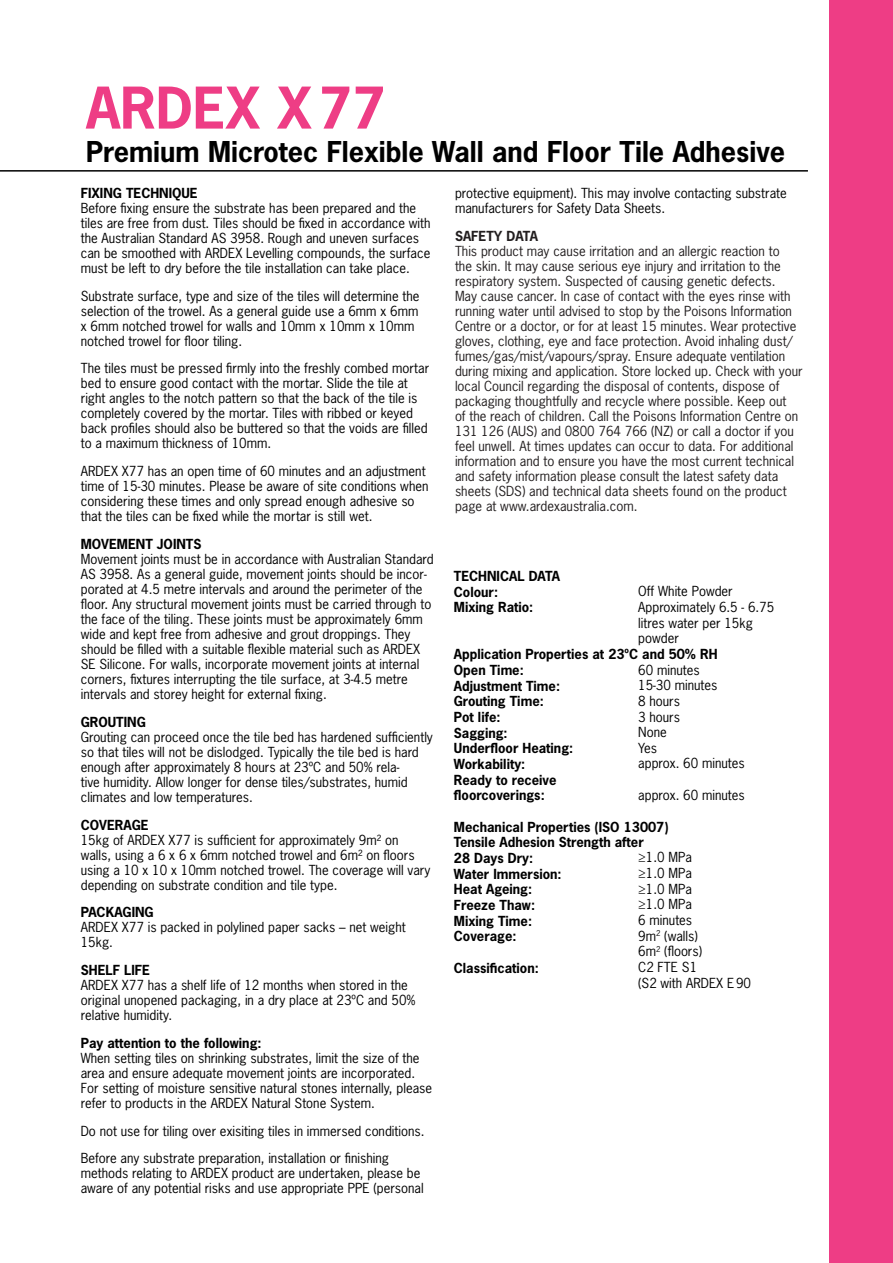
<style>
.page{position:relative;width:893px;height:1263px;background:#fff}
.page>*{position:absolute;margin:0;border:0;box-sizing:border-box;transform-origin:0 0}
.t1{font:700 54px "News Gothic Std";color:#ee3d85}
.t2{font:700 27px "News Gothic Std";color:#000}
.t3{font:13.05px/15px "News Gothic Std";color:#000}
.t4{font:13.05px/15px "News Gothic Std";color:#221e1f}
.t5{font:700 13.05px/15.6px "News Gothic Std";color:#000}
.t6{font:700 13.05px "News Gothic Std";color:#221e1f}
</style>
<div class="page">
<hr style="left:0;top:170px;width:808px;height:2px;background:#000">
<div style="left:829px;top:0;width:64px;height:1263px;background:#ee3d85"></div>
<h1 class="t1" style="left:86px;top:72px;width:301px">ARDEX X77</h1>
<h2 class="t2" style="left:86px;top:133px;width:701px">Premium Microtec Flexible Wall and Floor Tile Adhesive</h2>
<p class="t5" style="left:81px;top:185px;width:119px">FIXING TECHNIQUE</p>
<p class="t3" style="left:81px;top:200px;width:351px">Before fixing ensure the substrate has been prepared and the tiles are free from dust. Tiles should be fixed in accordance with the Australian Standard AS 3958. Rough and uneven surfaces can be smoothed with ARDEX Levelling compounds, the surface must be left to dry before the tile installation can take place.</p>
<p class="t3" style="left:81px;top:288px;width:340px">Substrate surface, type and size of the tiles will determine the selection of the trowel. As a general guide use a 6mm x 6mm x 6mm notched trowel for walls and 10mm x 10mm x 10mm notched trowel for floor tiling.</p>
<p class="t3" style="left:81px;top:361px;width:350px">The tiles must be pressed firmly into the freshly combed mortar bed to ensure good contact with the mortar. Slide the tile at right angles to the notch pattern so that the back of the tile is completely covered by the mortar. Tiles with ribbed or keyed back profiles should also be buttered so that the voids are filled to a maximum thickness of 10mm.</p>
<p class="t3" style="left:81px;top:464px;width:349px">ARDEX X77 has an open time of 60 minutes and an adjustment time of 15-30 minutes. Please be aware of site conditions when considering these times and only spread enough adhesive so that the tiles can be fixed while the mortar is still wet.</p>
<p class="t5" style="left:81px;top:536px;width:122px">MOVEMENT JOINTS</p>
<p class="t3" style="left:81px;top:551px;width:354px">Movement joints must be in accordance with Australian Standard AS 3958. As a general guide, movement joints should be incor&shy;porated at 4.5 metre intervals and around the perimeter of the floor. Any structural movement joints must be carried through to the face of the tiling. These joints must be approximately 6mm wide and kept free from adhesive and grout droppings. They should be filled with a suitable flexible material such as ARDEX SE Silicone. For walls, incorporate movement joints at internal corners, fixtures interrupting the tile surface, at 3-4.5 metre intervals and storey height for external fixing.</p>
<p class="t5" style="left:81px;top:714px;width:66px">GROUTING</p>
<p class="t3" style="left:81px;top:729px;width:354px">Grouting can proceed once the tile bed has hardened sufficiently so that tiles will not be dislodged. Typically the tile bed is hard enough after approximately 8 hours at 23ºC and 50% rela-<br>tive humidity. Allow longer for dense tiles/substrates, humid climates and low temperatures.</p>
<p class="t5" style="left:81px;top:817px;width:69px">COVERAGE</p>
<p class="t3" style="left:81px;top:832px;width:351px">15kg of ARDEX X77 is sufficient for approximately 9m² on walls, using a 6 x 6 x 6mm notched trowel and 6m² on floors using a 10 x 10 x 10mm notched trowel. The coverage will vary depending on substrate condition and tile type.</p>
<p class="t5" style="left:81px;top:904px;width:74px">PACKAGING</p>
<p class="t3" style="left:81px;top:920px;width:327px">ARDEX X77 is packed in polylined paper sacks – net weight<br>15kg.</p>
<p class="t5" style="left:81px;top:962px;width:71px">SHELF LIFE</p>
<p class="t3" style="left:81px;top:977px;width:336px">ARDEX X77 has a shelf life of 12 months when stored in the original unopened packaging, in a dry place at 23ºC and 50% relative humidity.</p>
<p class="t5" style="left:81px;top:1035px;width:182px">Pay attention to the following:</p>
<p class="t3" style="left:81px;top:1050px;width:353px">When setting tiles on shrinking substrates, limit the size of the area and ensure adequate movement joints are incorporated.<br>For setting of moisture sensitive natural stones internally, please refer to products in the ARDEX Natural Stone System.</p>
<p class="t3" style="left:81px;top:1117px;width:345px;line-height:27.8px">Do not use for tiling over exisiting tiles in immersed conditions.<br>Before any substrate preparation, installation or finishing</p>
<p class="t3" style="left:81px;top:1166px;width:344px">methods relating to ARDEX product are undertaken, please be aware of any potential risks and use appropriate PPE (personal</p>
<p class="t3" style="left:455px;top:185px;width:333px">protective equipment). This may involve contacting substrate manufacturers for Safety Data Sheets.</p>
<p class="t6" style="left:455px;top:227px;width:84px">SAFETY DATA</p>
<p class="t4" style="left:455px;top:243px;width:349px">This product may cause irritation and an allergic reaction to<br>the skin. It may cause serious eye injury and irritation to the respiratory system. Suspected of causing genetic defects.<br>May cause cancer. In case of contact with the eyes rinse with running water until advised to stop by the Poisons Information Centre or a doctor, or for at least 15 minutes. Wear protective gloves, clothing, eye and face protection. Avoid inhaling dust/ fumes/gas/mist/vapours/spray. Ensure adequate ventilation during mixing and application. Store locked up. Check with your local Council regarding the disposal of contents, dispose of packaging thoughtfully and recycle where possible. Keep out<br>of the reach of children. Call the Poisons Information Centre on 131 126 (AUS) and 0800 764 766 (NZ) or call a doctor if you feel unwell. At times updates can occur to data. For additional information and to ensure you have the most current technical and safety information please consult the latest safety data sheets (SDS) and technical data sheets found on the product page at www.ardexaustralia.com.</p>
<p class="t5" style="left:454px;top:568px;width:108px">TECHNICAL DATA<br>Colour:<br>Mixing Ratio:</p>
<p class="t5" style="left:454px;top:646px;width:265px">Application Properties at 23ºC and 50% RH<br>Open Time:<br>Adjustment Time:<br>Grouting Time:<br>Pot life:<br>Sagging:<br>Underfloor Heating:<br>Workability:<br>Ready to receive<br>floorcoverings:</p>
<p class="t5" style="left:454px;top:819px;width:216px">Mechanical Properties (ISO 13007)<br>Tensile Adhesion Strength after<br>28 Days Dry:<br>Water Immersion:<br>Heat Ageing:<br>Freeze Thaw:<br>Mixing Time:<br>Coverage:</p>
<p class="t5" style="left:454px;top:960px;width:86px">Classification:</p>
<p class="t3" style="left:638px;top:583px;width:138px;line-height:15.6px">Off White Powder<br>Approximately 6.5 - 6.75 litres water per 15kg powder</p>
<p class="t3" style="left:638px;top:662px;width:108px;line-height:15.6px">60 minutes<br>15-30 minutes<br>8 hours<br>3 hours<br>None<br>Yes<br>approx. 60 minutes</p>
<p class="t3" style="left:638px;top:787px;width:108px">approx. 60 minutes</p>
<p class="t3" style="left:638px;top:850px;width:114px;line-height:15.6px">≥1.0 MPa<br>≥1.0 MPa<br>≥1.0 MPa<br>≥1.0 MPa<br>6 minutes<br>9m<sup>2</sup> (walls)<br>6m<sup>2</sup> (floors)<br>C2 FTE S1<br>(S2 with ARDEX E90</p>
</div>
